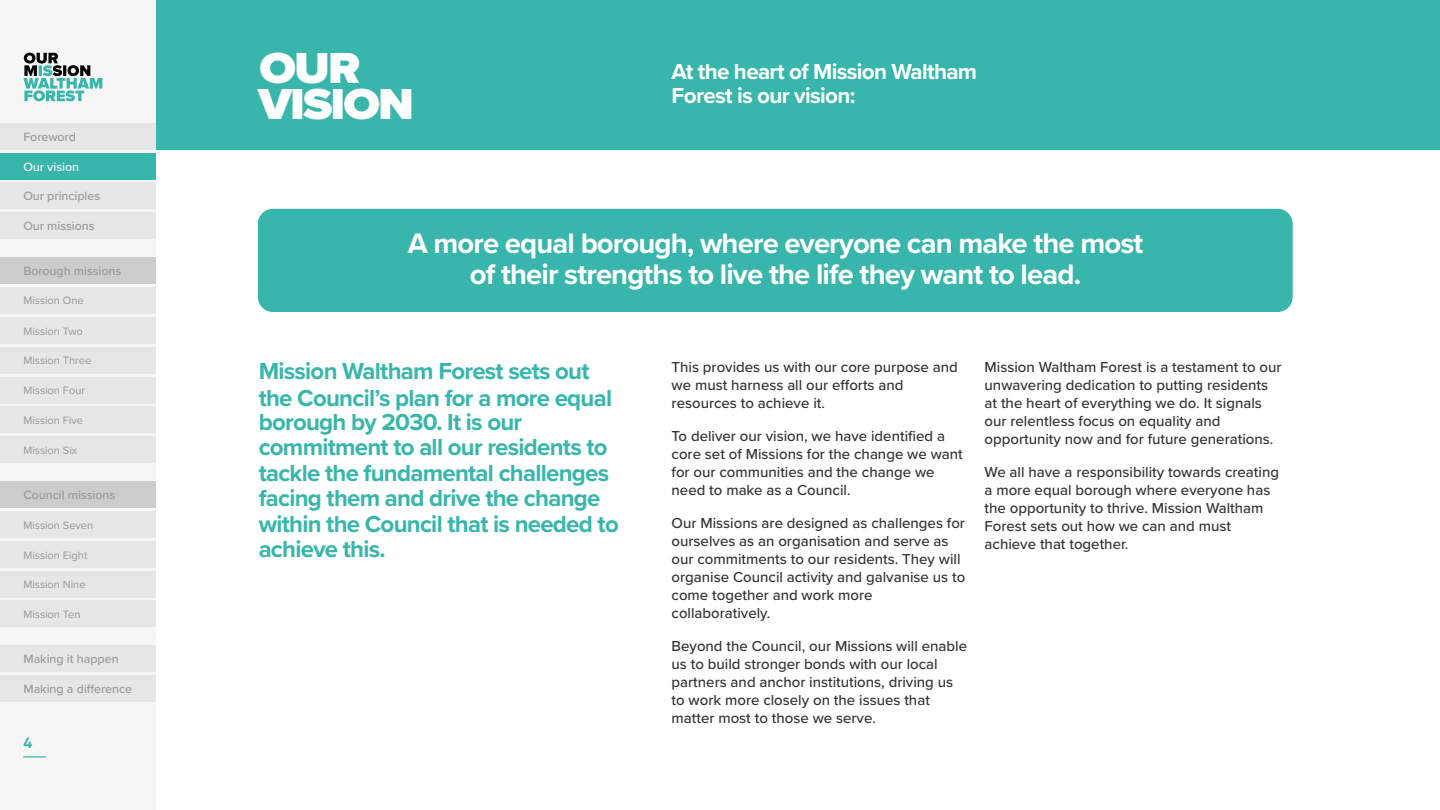
<style>
.page{position:relative;width:1440px;height:810px;background:#fff}
.page>*{position:absolute;margin:0;border:0;box-sizing:border-box;transform-origin:0 0}
.t1{font:900 45px/35.5px "Proxima Nova";letter-spacing:-.04em;color:#fff;scale:1.06 1}
.t2{font:700 29.25px/30.8px "Proxima Nova";letter-spacing:-.03em;color:#fff;text-align:center}
.t3{font:700 24px/25.5px "Proxima Nova";letter-spacing:-.03em;color:#38b6ab}
.t4{font:700 22.5px/24px "Proxima Nova";letter-spacing:-.03em;color:#fff}
.t5{font:500 15px/18px "Proxima Nova";color:#333}
.t6{font:700 14.85px "Qanelas";color:#38b6ab}
.t7{font:500 12.45px "Proxima Nova";letter-spacing:-.005em;color:#999}
.t8{font:500 12.45px "Proxima Nova";letter-spacing:-.005em;color:#fff}
.t9{font:11.1px "Proxima Nova";color:#999}
</style>
<div class="page">
<div style="left:0;top:0;width:1440px;height:150px;background:#38b6ab"></div>
<div style="left:258px;top:209px;width:1035px;height:103px;background:#38b6ab;border-radius:15px"></div>
<div style="left:0;top:0;width:155px;height:810px;background:#f7f6f7"></div>
<svg style="left:23px;top:756px;width:23px;height:1px"></svg>
<div style="left:0;top:123px;width:155px;height:27px;background:#e6e6e6"></div>
<div style="left:0;top:645px;width:155px;height:27px;background:#e6e6e6"></div>
<div style="left:0;top:675px;width:155px;height:27px;background:#e6e6e6"></div>
<div style="left:0;top:153px;width:155px;height:27px;background:#38b6ab"></div>
<div style="left:0;top:182px;width:155px;height:27px;background:#e6e6e6"></div>
<div style="left:0;top:212px;width:155px;height:27px;background:#e6e6e6"></div>
<div style="left:0;top:481px;width:155px;height:27px;background:#ccc"></div>
<div style="left:0;top:511px;width:155px;height:27px;background:#e6e6e6"></div>
<div style="left:0;top:541px;width:155px;height:27px;background:#e6e6e6"></div>
<div style="left:0;top:571px;width:155px;height:27px;background:#e6e6e6"></div>
<div style="left:0;top:600px;width:155px;height:27px;background:#e6e6e6"></div>
<div style="left:0;top:257px;width:155px;height:27px;background:#ccc"></div>
<div style="left:0;top:287px;width:155px;height:27px;background:#e6e6e6"></div>
<div style="left:0;top:317px;width:155px;height:27px;background:#e6e6e6"></div>
<div style="left:0;top:347px;width:155px;height:27px;background:#e6e6e6"></div>
<div style="left:0;top:377px;width:155px;height:27px;background:#e6e6e6"></div>
<div style="left:0;top:406px;width:155px;height:27px;background:#e6e6e6"></div>
<div style="left:0;top:436px;width:155px;height:27px;background:#e6e6e6"></div>
<svg style="left:23px;top:53px;width:79px;height:48px"></svg>
<p class="t7" style="left:23px;top:127px;width:54px">Foreword</p>
<p class="t8" style="left:23px;top:158px;width:57px">Our vision</p>
<p class="t7" style="left:23px;top:187px;width:78px">Our principles</p>
<p class="t7" style="left:23px;top:217px;width:73px">Our missions</p>
<p class="t7" style="left:23px;top:261px;width:99px">Borough missions</p>
<p class="t9" style="left:23px;top:292px;width:62px">Mission One</p>
<p class="t9" style="left:23px;top:323px;width:61px">Mission Two</p>
<p class="t9" style="left:23px;top:352px;width:69px">Mission Three</p>
<p class="t9" style="left:23px;top:382px;width:63px">Mission Four</p>
<p class="t9" style="left:23px;top:412px;width:61px">Mission Five</p>
<p class="t9" style="left:23px;top:442px;width:55px">Mission Six</p>
<p class="t7" style="left:23px;top:486px;width:93px">Council missions</p>
<p class="t9" style="left:23px;top:517px;width:71px">Mission Seven</p>
<p class="t9" style="left:23px;top:547px;width:65px">Mission Eight</p>
<p class="t9" style="left:23px;top:577px;width:64px">Mission Nine</p>
<p class="t9" style="left:23px;top:606px;width:59px">Mission Ten</p>
<p class="t7" style="left:23px;top:650px;width:97px">Making it happen</p>
<p class="t7" style="left:23px;top:680px;width:110px">Making a difference</p>
<p class="t6" style="left:23px;top:733px;width:10px">4</p>
<h1 class="t1" style="left:258px;top:50px;width:149px">OUR<br>VISION</h1>
<h3 class="t4" style="left:672px;top:59px;width:307px">At the heart of Mission Waltham<br>Forest is our vision:</h3>
<h2 class="t2" style="left:408px;top:228px;width:737px">A more equal borough, where everyone can make the most of their strengths to live the life they want to lead.</h2>
<h3 class="t3" style="left:259px;top:357px;width:355px;line-height:26.5px">Mission Waltham Forest sets out the Council’s plan for a more equal</h3>
<h3 class="t3" style="left:259px;top:409px;width:362px">borough by 2030. It is our commitment to all our residents to tackle the fundamental challenges facing them and drive the change within the Council that is needed to achieve this.</h3>
<p class="t5" style="left:672px;top:357px;width:288px">This provides us with our core purpose and we must harness all our efforts and resources to achieve it.</p>
<p class="t5" style="left:672px;top:426px;width:293px">To deliver our vision, we have identified a core set of Missions for the change we want for our communities and the change we need to make as a Council.</p>
<p class="t5" style="left:672px;top:513px;width:295px">Our Missions are designed as challenges for ourselves as an organisation and serve as our commitments to our residents. They will organise Council activity and galvanise us to come together and work more collaboratively.</p>
<p class="t5" style="left:672px;top:636px;width:297px">Beyond the Council, our Missions will enable us to build stronger bonds with our local partners and anchor institutions, driving us to work more closely on the issues that matter most to those we serve.</p>
<p class="t5" style="left:985px;top:357px;width:298px">Mission Waltham Forest is a testament to our unwavering dedication to putting residents at the heart of everything we do. It signals our relentless focus on equality and opportunity now and for future generations.</p>
<p class="t5" style="left:985px;top:462px;width:296px">We all have a responsibility towards creating a more equal borough where everyone has the opportunity to thrive. Mission Waltham Forest sets out how we can and must achieve that together.</p>
</div>
